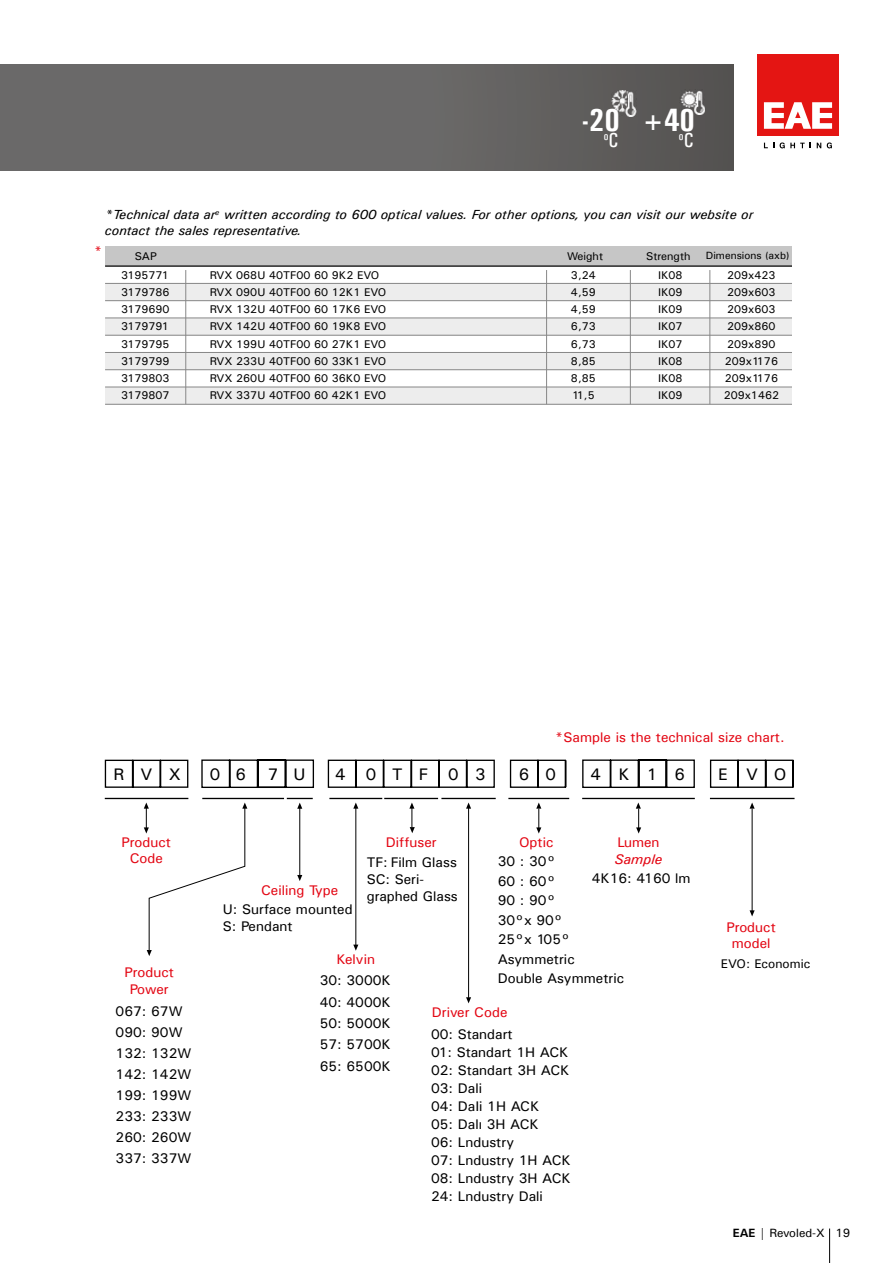
<style>
.page{position:relative;width:893px;height:1263px;background:#fff}
.page>*{position:absolute;margin:0;border:0;box-sizing:border-box;transform-origin:0 0}
.t1{font:700 32.4px "Univers Condensed";color:#fff}
.t2{font:16.8px "Univers";color:#000}
.t3{font:13.95px/18px "Univers";color:#000}
.t4{font:13.95px/16.8px "Univers";color:#e30613;text-align:center}
.t5{font:italic 13.95px "Univers";color:#e30613}
.t6{font:italic 13.2px/15.9px "Univers";color:#000}
.t7{font:12.6px "Univers";color:#000}
.t8{font:12px "Univers";color:#000}
.t9{font:11.85px "Univers Condensed";color:#fff}
.t10{font:11.25px "Univers";color:#000}
.t11{font:10.5px "Univers";color:#000}
.s1{font-size:20.25px}
.s2{font-weight:700}
</style>
<div class="page">
<hr style="left:829px;top:1228px;width:1px;height:35px;background:#000">
<div style="left:0;top:65px;width:733px;height:105px;background:linear-gradient(to right,#6f6f6f,#5b5a58)"></div>
<img style="left:680px;top:89px;width:24px;height:26px">
<img style="left:612px;top:91px;width:24px;height:25px">
<svg style="left:353px;top:802px;width:5px;height:7px"></svg>
<svg style="left:353px;top:944px;width:5px;height:7px"></svg>
<hr style="left:582px;top:798px;width:113px;height:1px;background:#000">
<hr style="left:202px;top:798px;width:82px;height:1px;background:#000">
<hr style="left:105px;top:798px;width:83px;height:1px;background:#000">
<hr style="left:329px;top:798px;width:53px;height:1px;background:#000">
<hr style="left:384px;top:798px;width:54px;height:1px;background:#000">
<hr style="left:441px;top:798px;width:55px;height:1px;background:#000">
<hr style="left:508px;top:798px;width:61px;height:1px;background:#000">
<svg style="left:409px;top:802px;width:6px;height:31px"></svg>
<svg style="left:536px;top:802px;width:5px;height:31px"></svg>
<hr style="left:710px;top:798px;width:84px;height:1px;background:#000">
<svg style="left:750px;top:802px;width:5px;height:7px"></svg>
<svg style="left:750px;top:910px;width:5px;height:6px"></svg>
<hr style="left:752px;top:809px;width:1px;height:105px;background:#000">
<svg style="left:636px;top:802px;width:5px;height:31px"></svg>
<svg style="left:287px;top:798px;width:26px;height:11px"></svg>
<svg style="left:297px;top:875px;width:5px;height:6px"></svg>
<hr style="left:299px;top:807px;width:1px;height:69px;background:#000">
<hr style="left:355px;top:807px;width:1px;height:140px;background:#000">
<svg style="left:466px;top:802px;width:5px;height:7px"></svg>
<svg style="left:466px;top:997px;width:5px;height:6px"></svg>
<hr style="left:468px;top:805px;width:1px;height:193px;background:#000">
<svg style="left:144px;top:802px;width:103px;height:154px"></svg>
<svg style="left:104px;top:759px;width:85px;height:29px"></svg>
<svg style="left:201px;top:759px;width:113px;height:29px"></svg>
<svg style="left:327px;top:759px;width:168px;height:29px"></svg>
<svg style="left:509px;top:759px;width:58px;height:29px"></svg>
<svg style="left:582px;top:759px;width:113px;height:29px"></svg>
<svg style="left:709px;top:759px;width:85px;height:29px"></svg>
<hr style="left:105px;top:246px;width:687px;height:1px;background:#000">
<div style="left:105px;top:247px;width:687px;height:19px;background:#c6c6c6"></div>
<div style="left:105px;top:284px;width:687px;height:17px;background:#ededed"></div>
<div style="left:105px;top:318px;width:687px;height:17px;background:#ededed"></div>
<div style="left:105px;top:352px;width:687px;height:18px;background:#ededed"></div>
<div style="left:105px;top:387px;width:687px;height:17px;background:#ededed"></div>
<hr style="left:105px;top:265px;width:687px;height:2px;background:#000">
<hr style="left:105px;top:283px;width:687px;height:1px;background:#878787">
<hr style="left:105px;top:300px;width:687px;height:1px;background:#878787">
<hr style="left:105px;top:318px;width:687px;height:1px;background:#878787">
<hr style="left:105px;top:335px;width:687px;height:1px;background:#878787">
<hr style="left:105px;top:352px;width:687px;height:1px;background:#878787">
<hr style="left:105px;top:369px;width:687px;height:1px;background:#878787">
<hr style="left:105px;top:387px;width:687px;height:1px;background:#878787">
<hr style="left:105px;top:404px;width:687px;height:1px;background:#878787">
<hr style="left:185px;top:270px;width:1px;height:134px;background:#878787">
<hr style="left:546px;top:270px;width:1px;height:134px;background:#878787">
<hr style="left:630px;top:270px;width:1px;height:134px;background:#878787">
<hr style="left:709px;top:270px;width:1px;height:134px;background:#878787">
<svg style="left:764px;top:143px;width:10px;height:5px"></svg>
<svg style="left:780px;top:142px;width:31px;height:6px"></svg>
<svg style="left:817px;top:143px;width:4px;height:5px"></svg>
<svg style="left:827px;top:142px;width:5px;height:6px"></svg>
<div style="left:757px;top:54px;width:82px;height:82px;background:#e41513"></div>
<svg style="left:764px;top:102px;width:68px;height:27px"></svg>
<h1 class="t1" style="left:582px;top:100px;width:40px">-20</h1>
<p class="t9" style="left:604px;top:129px;width:16px">o<span class="s1">C</span></p>
<h1 class="t1" style="left:643px;top:100px;width:54px">+40</h1>
<p class="t9" style="left:679px;top:129px;width:16px">o<span class="s1">C</span></p>
<p class="t6" style="left:105px;top:206px;width:650px">*Technical data ar<sup>e</sup> written according to 600 optical values. For other options, you can visit our website or contact the sales representative.</p>
<p class="t4" style="left:94px;top:243px;width:10px">*</p>
<p class="t10" style="left:135px;top:249px;width:23px">SAP</p>
<p class="t10" style="left:567px;top:249px;width:37px">Weight</p>
<p class="t10" style="left:646px;top:249px;width:46px">Strength</p>
<p class="t11" style="left:706px;top:249px;width:85px">Dimensions (axb)</p>
<p class="t10" style="left:121px;top:268px;width:49px">3195771</p>
<p class="t10" style="left:210px;top:268px;width:171px">RVX 068U 40TF00 60 9K2 EVO</p>
<p class="t10" style="left:571px;top:268px;width:26px">3,24</p>
<p class="t10" style="left:658px;top:268px;width:26px">IK08</p>
<p class="t10" style="left:727px;top:268px;width:50px">209x423</p>
<p class="t10" style="left:121px;top:285px;width:50px">3179786</p>
<p class="t10" style="left:210px;top:285px;width:178px">RVX 090U 40TF00 60 12K1 EVO</p>
<p class="t10" style="left:571px;top:285px;width:26px">4,59</p>
<p class="t10" style="left:658px;top:285px;width:26px">IK09</p>
<p class="t10" style="left:727px;top:285px;width:50px">209x603</p>
<p class="t10" style="left:121px;top:302px;width:50px">3179690</p>
<p class="t10" style="left:210px;top:302px;width:178px">RVX 132U 40TF00 60 17K6 EVO</p>
<p class="t10" style="left:571px;top:302px;width:26px">4,59</p>
<p class="t10" style="left:658px;top:302px;width:26px">IK09</p>
<p class="t10" style="left:727px;top:302px;width:50px">209x603</p>
<p class="t10" style="left:121px;top:319px;width:49px">3179791</p>
<p class="t10" style="left:210px;top:319px;width:178px">RVX 142U 40TF00 60 19K8 EVO</p>
<p class="t10" style="left:571px;top:319px;width:26px">6,73</p>
<p class="t10" style="left:658px;top:319px;width:26px">IK07</p>
<p class="t10" style="left:727px;top:319px;width:50px">209x860</p>
<p class="t10" style="left:121px;top:337px;width:50px">3179795</p>
<p class="t10" style="left:210px;top:337px;width:178px">RVX 199U 40TF00 60 27K1 EVO</p>
<p class="t10" style="left:571px;top:337px;width:26px">6,73</p>
<p class="t10" style="left:658px;top:337px;width:26px">IK07</p>
<p class="t10" style="left:727px;top:337px;width:50px">209x890</p>
<p class="t10" style="left:121px;top:354px;width:50px">3179799</p>
<p class="t10" style="left:210px;top:354px;width:178px">RVX 233U 40TF00 60 33K1 EVO</p>
<p class="t10" style="left:571px;top:354px;width:26px">8,85</p>
<p class="t10" style="left:658px;top:354px;width:26px">IK08</p>
<p class="t10" style="left:725px;top:354px;width:55px">209x1176</p>
<p class="t10" style="left:121px;top:371px;width:50px">3179803</p>
<p class="t10" style="left:210px;top:371px;width:178px">RVX 260U 40TF00 60 36K0 EVO</p>
<p class="t10" style="left:571px;top:371px;width:26px">8,85</p>
<p class="t10" style="left:658px;top:371px;width:26px">IK08</p>
<p class="t10" style="left:725px;top:371px;width:55px">209x1176</p>
<p class="t10" style="left:121px;top:388px;width:50px">3179807</p>
<p class="t10" style="left:210px;top:388px;width:178px">RVX 337U 40TF00 60 42K1 EVO</p>
<p class="t10" style="left:572px;top:388px;width:24px">11,5</p>
<p class="t10" style="left:658px;top:388px;width:26px">IK09</p>
<p class="t10" style="left:724px;top:388px;width:57px">209x1462</p>
<p class="t4" style="left:555px;top:729px;width:231px">*Sample is the technical size chart.</p>
<h2 class="t2" style="left:114px;top:763px;width:69px">R V X</h2>
<h2 class="t2" style="left:210px;top:763px;width:38px">0 6</h2>
<h2 class="t2" style="left:268px;top:763px;width:39px">7 U</h2>
<h2 class="t2" style="left:335px;top:764px;width:152px">4 0 T F 0 3</h2>
<h2 class="t2" style="left:519px;top:764px;width:39px">6 0</h2>
<h2 class="t2" style="left:591px;top:763px;width:96px">4 K 1 6</h2>
<h2 class="t2" style="left:718px;top:764px;width:70px">E V O</h2>
<p class="t4" style="left:122px;top:833px;width:51px">Product<br>Code</p>
<p class="t4" style="left:125px;top:964px;width:51px">Product<br>Power</p>
<p class="t3" style="left:116px;top:1000px;width:77px;line-height:21px">067: 67W<br>090: 90W<br>132: 132W<br>142: 142W<br>199: 199W<br>233: 233W<br>260: 260W<br>337: 337W</p>
<p class="t4" style="left:519px;top:833px;width:36px">Optic</p>
<p class="t4" style="left:386px;top:833px;width:53px">Diffuser</p>
<p class="t4" style="left:617px;top:833px;width:44px">Lumen</p>
<p class="t5" style="left:615px;top:850px;width:49px">Sample</p>
<p class="t3" style="left:498px;top:851px;width:128px;line-height:19.5px">30 : 30°<br>60 : 60°<br>90 : 90°<br>30°x 90°<br>25°x 105°<br>Asymmetric<br>Double Asymmetric</p>
<p class="t3" style="left:367px;top:854px;width:93px;line-height:16.8px">TF: Film Glass<br>SC: Seri&shy;graphed Glass</p>
<p class="t3" style="left:592px;top:869px;width:100px">4K16: 4160 lm</p>
<p class="t4" style="left:261px;top:881px;width:79px">Ceiling Type</p>
<p class="t3" style="left:223px;top:901px;width:131px;line-height:16.8px">U: Surface mounted<br>S: Pendant</p>
<p class="t4" style="left:337px;top:950px;width:40px">Kelvin</p>
<p class="t3" style="left:320px;top:970px;width:73px;line-height:21.3px;text-align:justify">30: 3000K 40: 4000K 50: 5000K 57: 5700K 65: 6500K</p>
<p class="t4" style="left:432px;top:1004px;width:77px">Driver Code</p>
<p class="t3" style="left:431px;top:1025px;width:141px">00: Standart<br>01: Standart 1H ACK<br>02: Standart 3H ACK<br>03: Dali<br>04: DaIi 1H ACK<br>05: Dalı 3H ACK<br>06: Lndustry<br>07: Lndustry 1H ACK<br>08: Lndustry 3H ACK<br>24: Lndustry Dali</p>
<p class="t4" style="left:726px;top:918px;width:51px">Product model</p>
<p class="t7" style="left:721px;top:956px;width:91px">EVO: Economic</p>
<p class="t8" style="left:733px;top:1225px;width:119px"><span class="s2">EAE</span> | Revoled-X 19</p>
</div>
